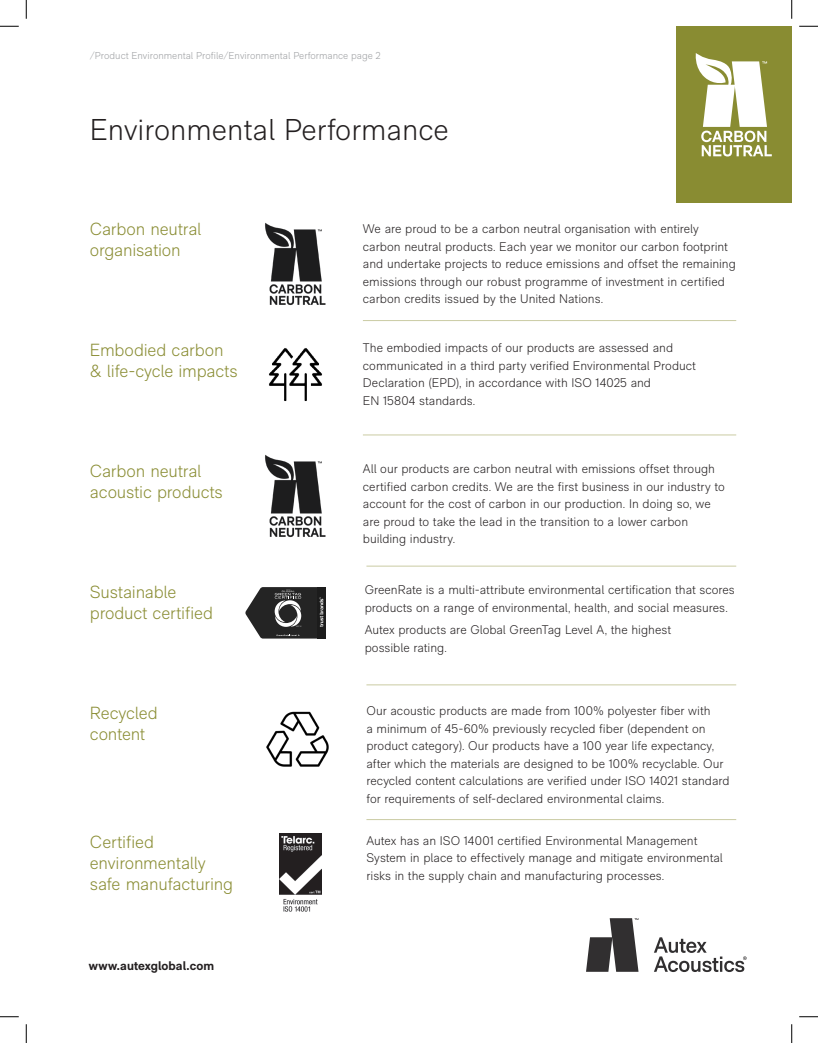
<style>
.page{position:relative;width:818px;height:1043px;background:#fff}
.page>*{position:absolute;margin:0;border:0;box-sizing:border-box;transform-origin:0 0}
.t1{font:300 30px "RM Neue";color:#231f20}
.t2{font:300 17.5px/21px "RM Neue";letter-spacing:-.01em;color:#898c32}
.t3{font:300 12.5px/17.5px "RM Neue";color:#231f20}
.t4{font:700 12.5px "RM Neue";letter-spacing:.005em;color:#231f20}
.t5{font:300 10px "RM Neue";color:#9d9fa2}
</style>
<div class="page">
<hr style="left:363px;top:320px;width:373px;height:1px;background:#cacba3">
<hr style="left:363px;top:434px;width:373px;height:1px;background:#cacba3">
<hr style="left:366px;top:566px;width:370px;height:1px;background:#cacba3">
<hr style="left:366px;top:684px;width:370px;height:1px;background:#cacba3">
<hr style="left:366px;top:819px;width:370px;height:1px;background:#cacba3">
<img style="left:280px;top:833px;width:41px;height:79px">
<svg style="left:323px;top:587px;width:3px;height:51px"></svg>
<svg style="left:245px;top:587px;width:78px;height:51px;background:#505050"></svg>
<img style="left:265px;top:222px;width:61px;height:84px">
<img style="left:265px;top:454px;width:61px;height:84px">
<img style="left:266px;top:711px;width:63px;height:56px">
<img style="left:269px;top:348px;width:53px;height:53px">
<div style="left:676px;top:26px;width:115px;height:176px;background:#898c32"></div>
<svg style="left:695px;top:53px;width:76px;height:103px"></svg>
<svg style="left:586px;top:918px;width:52px;height:53px"></svg>
<svg style="left:654px;top:937px;width:92px;height:35px"></svg>
<svg style="left:0;top:25px;width:19px;height:2px"></svg>
<svg style="left:799px;top:25px;width:19px;height:2px"></svg>
<svg style="left:0;top:1016px;width:19px;height:1px"></svg>
<svg style="left:799px;top:1016px;width:19px;height:1px"></svg>
<svg style="left:25px;top:0;width:2px;height:19px"></svg>
<svg style="left:25px;top:1024px;width:2px;height:18px"></svg>
<svg style="left:791px;top:0;width:1px;height:19px"></svg>
<svg style="left:791px;top:1024px;width:1px;height:18px"></svg>
<p class="t5" style="left:90px;top:49px;width:292px">/Product Environmental Profile/Environmental Performance page 2</p>
<p class="t1" style="left:90px;top:112px;width:360px">Environmental Performance</p>
<p class="t2" style="left:90px;top:218px;width:113px">Carbon neutral organisation</p>
<p class="t3" style="left:363px;top:220px;width:374px">We are proud to be a carbon neutral organisation with entirely carbon neutral products. Each year we monitor our carbon footprint and undertake projects to reduce emissions and offset the remaining emissions through our robust programme of investment in certified carbon credits issued by the United Nations.</p>
<p class="t2" style="left:90px;top:339px;width:149px">Embodied carbon &amp; life-cycle impacts</p>
<p class="t3" style="left:363px;top:339px;width:334px">The embodied impacts of our products are assessed and communicated in a third party verified Environmental Product Declaration (EPD), in accordance with ISO 14025 and<br>EN 15804 standards.</p>
<p class="t2" style="left:90px;top:460px;width:134px">Carbon neutral acoustic products</p>
<p class="t3" style="left:363px;top:460px;width:363px">All our products are carbon neutral with emissions offset through certified carbon credits. We are the first business in our industry to account for the cost of carbon in our production. In doing so, we are proud to take the lead in the transition to a lower carbon building industry.</p>
<p class="t2" style="left:90px;top:581px;width:125px">Sustainable product certified</p>
<p class="t3" style="left:364px;top:581px;width:371px">GreenRate is a multi-attribute environmental certification that scores products on a range of environmental, health, and social measures.</p>
<p class="t3" style="left:364px;top:621px;width:308px">Autex products are Global GreenTag Level A, the highest possible rating.</p>
<p class="t2" style="left:90px;top:702px;width:69px">Recycled content</p>
<p class="t3" style="left:366px;top:702px;width:364px">Our acoustic products are made from 100% polyester fiber with<br>a minimum of 45-60% previously recycled fiber (dependent on product category). Our products have a 100 year life expectancy, after which the materials are designed to be 100% recyclable. Our recycled content calculations are verified under ISO 14021 standard for requirements of self-declared environmental claims.</p>
<p class="t2" style="left:90px;top:831px;width:145px">Certified environmentally safe manufacturing</p>
<p class="t3" style="left:366px;top:831px;width:358px">Autex has an ISO 14001 certified Environmental Management<br>System in place to effectively manage and mitigate environmental risks in the supply chain and manufacturing processes.</p>
<p class="t4" style="left:89px;top:958px;width:127px">www.autexglobal.com</p>
</div>
